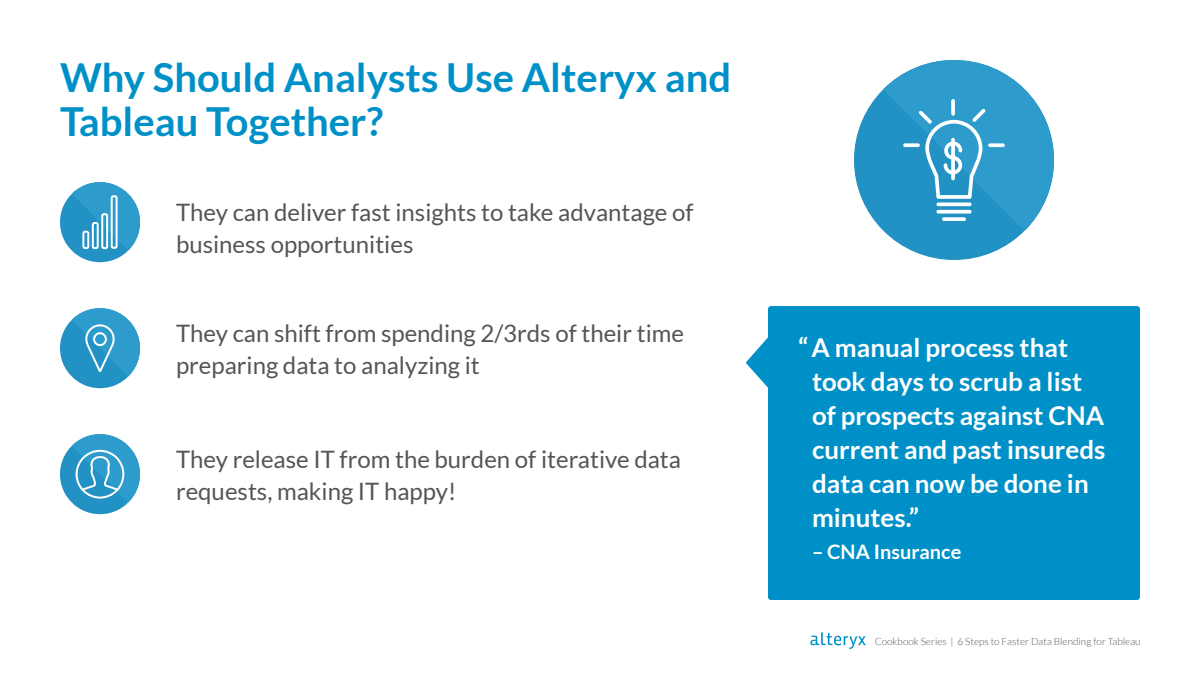
<style>
.page{position:relative;width:1200px;height:675px;background:#fff}
.page>*{position:absolute;margin:0;border:0;box-sizing:border-box;transform-origin:0 0}
.Header_2{font:700 40px/44px "Lato";color:#0090c8}
.Body{font:700 26px/34px "Lato";color:#fff}
.Header_3{font:24px/32px "Lato";color:#555}
.Body-2{font:700 20px "Lato";color:#fff}
.t1{font:300 10px "Lato";color:#555}
</style>
<div class="page">
<svg style="left:810px;top:632px;width:56px;height:17px"></svg>
<svg style="left:746px;top:337px;width:22px;height:51px"></svg>
<div style="left:768px;top:306px;width:372px;height:294px;background:#0090c8;border-radius:3px"></div>
<div style="left:60px;top:308px;width:80px;height:80px;background:#2292c4;border-radius:50%"></div>
<svg style="left:72px;top:308px;width:68px;height:68px"></svg>
<div style="left:60px;top:182px;width:80px;height:80px;background:#2292c4;border-radius:50%"></div>
<svg style="left:72px;top:182px;width:68px;height:68px"></svg>
<div style="left:82px;top:231px;width:7px;height:18px;border:2px solid #fff;border-radius:2px"></div>
<div style="left:92px;top:222px;width:7px;height:27px;border:2px solid #fff;border-radius:2px"></div>
<div style="left:101px;top:213px;width:7px;height:36px;border:2px solid #fff;border-radius:2px"></div>
<div style="left:111px;top:195px;width:7px;height:54px;border:2px solid #fff;border-radius:2px"></div>
<div style="left:60px;top:434px;width:80px;height:80px;background:#2292c4;border-radius:50%"></div>
<svg style="left:72px;top:434px;width:68px;height:81px"></svg>
<div style="left:76px;top:450px;width:48px;height:49px;border:2px solid #fff;border-radius:50%"></div>
<div style="left:854px;top:60px;width:200px;height:200px;background:#2292c4;border-radius:50%"></div>
<svg style="left:883px;top:60px;width:171px;height:171px;fill:#2d9bcb"></svg>
<svg style="left:936px;top:202px;width:36px;height:4px"></svg>
<svg style="left:936px;top:210px;width:36px;height:4px"></svg>
<svg style="left:942px;top:217px;width:24px;height:4px"></svg>
<svg style="left:903px;top:143px;width:17px;height:4px"></svg>
<svg style="left:951px;top:99px;width:4px;height:17px"></svg>
<svg style="left:919px;top:109px;width:67px;height:90px"></svg>
<svg style="left:988px;top:143px;width:17px;height:4px"></svg>
<p class="Header_2" style="left:60px;top:55px;width:673px">Why Should Analysts Use Alteryx and<br>Tableau Together?</p>
<p class="Header_3" style="left:176px;top:196px;width:519px">They can deliver fast insights to take advantage of business opportunities</p>
<p class="Header_3" style="left:176px;top:317px;width:510px">They can shift from spending 2/3rds of their time preparing data to analyzing it</p>
<p class="Header_3" style="left:176px;top:443px;width:507px">They release IT from the burden of iterative data requests, making IT happy!</p>
<p class="Body" style="left:812px;top:330px;width:295px;text-indent:-14px">“ A manual process that took days to scrub a list of prospects against CNA current and past insureds data can now be done in minutes.”</p>
<p class="Body-2" style="left:812px;top:540px;width:151px">– CNA Insurance</p>
<p class="t1" style="left:875px;top:636px;width:267px">Cookbook Series | 6 Steps to Faster Data Blending for Tableau</p>
</div>
